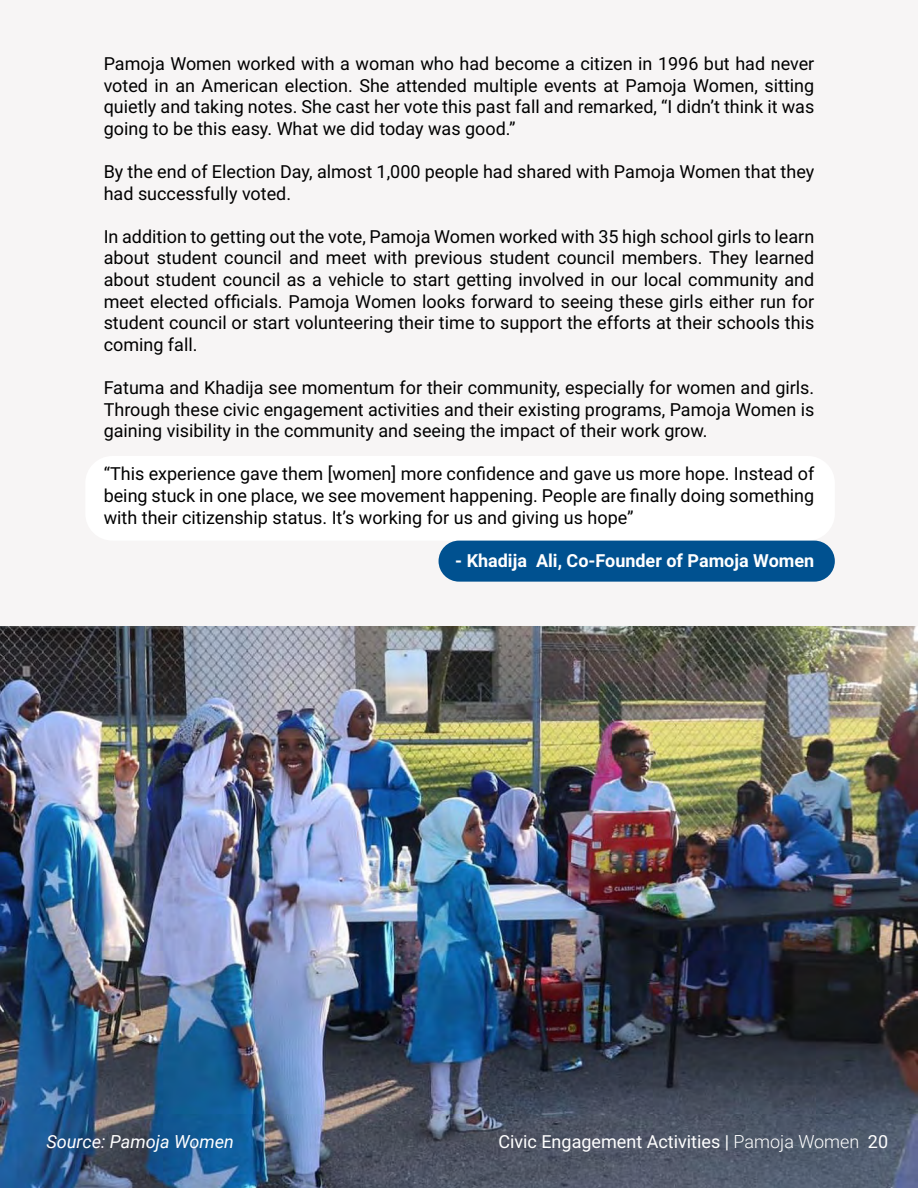
<style>
.page{position:relative;width:918px;height:1188px;background:#fff}
.page>*{position:absolute;margin:0;border:0;box-sizing:border-box;transform-origin:0 0}
.t1{font:18px/21.6px "Roboto";color:#000;text-align:justify}
.t2{font:18px "Roboto";color:#fff}
.t3{font:700 18px "Roboto";color:#fff}
.t4{font:italic 18px "Roboto";color:#fff}
.s1{font-weight:300}
</style>
<div class="page">
<div style="left:0;top:0;width:918px;height:671px;background:#f7f5f5"></div>
<div style="left:85px;top:456px;width:750px;height:85px;background:#fff;border-radius:27px"></div>
<div style="left:439px;top:541px;width:396px;height:41px;background:#005190;border-radius:21px"></div>
<img style="left:0;top:626px;width:918px;height:562px">
<p class="t1" style="left:104px;top:52px;width:712px">Pamoja Women worked with a woman who had become a citizen in 1996 but had never voted in an American election. She attended multiple events at Pamoja Women, sitting quietly and taking notes. She cast her vote this past fall and remarked, “I didn’t think it was going to be this easy. What we did today was good.”</p>
<p class="t1" style="left:104px;top:160px;width:712px">By the end of Election Day, almost 1,000 people had shared with Pamoja Women that they had successfully voted.</p>
<p class="t1" style="left:104px;top:225px;width:712px">In addition to getting out the vote, Pamoja Women worked with 35 high school girls to learn about student council and meet with previous student council members. They learned about student council as a vehicle to start getting involved in our local community and meet elected officials. Pamoja Women looks forward to seeing these girls either run for student council or start volunteering their time to support the efforts at their schools this coming fall.</p>
<p class="t1" style="left:104px;top:376px;width:712px">Fatuma and Khadija see momentum for their community, especially for women and girls.<br>Through these civic engagement activities and their existing programs, Pamoja Women is gaining visibility in the community and seeing the impact of their work grow.</p>
<p class="t1" style="left:104px;top:462px;width:712px">“This experience gave them [women] more confidence and gave us more hope. Instead of being stuck in one place, we see movement happening. People are finally doing something with their citizenship status. It’s working for us and giving us hope”</p>
<p class="t3" style="left:455px;top:548px;width:361px">- Khadija Ali, Co-Founder of Pamoja Women</p>
<p class="t4" style="left:46px;top:1129px;width:189px">Source: Pamoja Women</p>
<p class="t2" style="left:498px;top:1129px;width:391px">Civic Engagement Activities | <span class="s1">Pamoja Women</span> 20</p>
</div>
